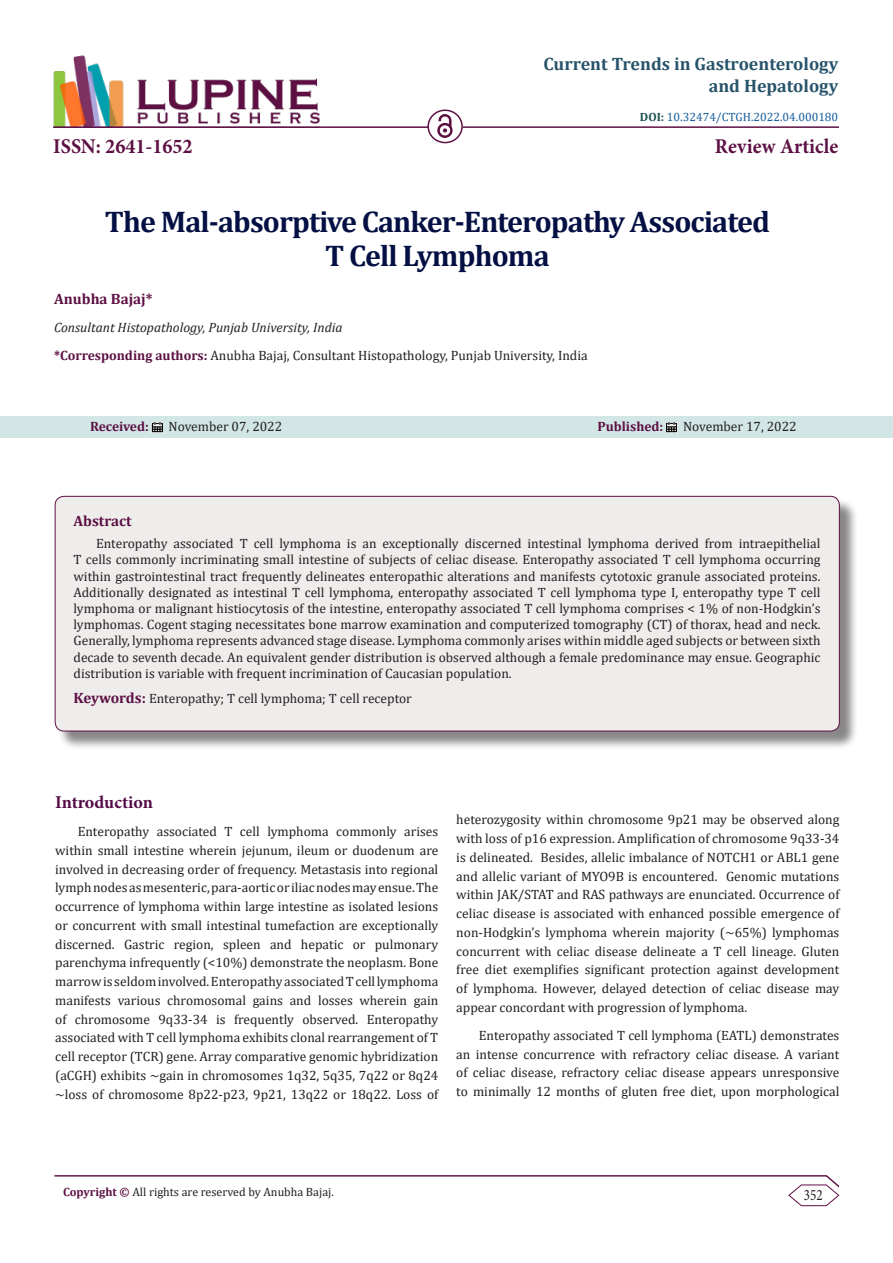
<style>
.page{position:relative;width:893px;height:1263px;background:#fff}
.page>*{position:absolute;margin:0;border:0;box-sizing:border-box;transform-origin:0 0}
.t1{font:700 30px "Cambria";letter-spacing:-.03em;color:#041043}
.t2{font:700 21px "Minion Pro";color:#5c1043;scale:.96 1}
.t3{font:700 18px/21.6px "Cambria";color:#27536a;text-align:right}
.t4{font:700 18px "Minion Pro";letter-spacing:-.005em;color:#540a46}
.t5{font:15.75px "Minion Pro";color:#231f20;scale:.83 1}
.t6{font:700 15px "Cambria";color:#5c1043}
.t7{font:13.5px/18.8px "Cambria";color:#231f20;text-align:justify}
.t8{font:italic 13.5px "Cambria";color:#231f20}
.t9{font:700 13.5px "Cambria";color:#5c1043}
.t10{font:12px "Cambria";color:#231f20}
.t11{font:12px "Cambria";color:#175d9e}
.s1{font-weight:700;color:#1e5050}
.s2{font-weight:700;color:#5c1043}
.s3{font-weight:700;font-size:15px;color:#5c1043}
</style>
<div class="page">
<hr style="left:54px;top:1175px;width:773px;height:1px;background:#5c1043">
<svg style="left:788px;top:1175px;width:52px;height:31px"></svg>
<div style="left:0;top:416px;width:893px;height:22px;background:#d2e6e6"></div>
<svg style="left:152px;top:422px;width:11px;height:10px"></svg>
<svg style="left:666px;top:422px;width:11px;height:10px"></svg>
<img style="left:53px;top:55px;width:267px;height:71px">
<hr style="left:53px;top:126px;width:375px;height:2px;background:#5c1043">
<img style="left:438px;top:115px;width:15px;height:23px">
<div style="left:427px;top:109px;width:36px;height:34px;border:2px solid #5c1043;border-radius:50%"></div>
<hr style="left:463px;top:126px;width:376px;height:2px;background:#5c1043">
<div style="left:57px;top:498px;width:801px;height:252px;background:#231f20;opacity:.54"></div>
<div style="left:55px;top:496px;width:784px;height:235px;background:#efedec;border-radius:9px"></div>
<div style="left:55px;top:496px;width:785px;height:235px;border:1px solid #5c1043;border-radius:9px"></div>
<p class="t3" style="left:543px;top:53px;width:296px">Current Trends in Gastroenterology and Hepatology</p>
<p class="t2" style="left:53px;top:131px;width:147px">ISSN: 2641-1652</p>
<p class="t11" style="left:640px;top:110px;width:200px"><span class="s1">DOI:</span> 10.32474/CTGH.2022.04.000180</p>
<p class="t2" style="left:715px;top:131px;width:130px">Review Article</p>
<p class="t1" style="left:105px;top:200px;width:666px">The Mal-absorptive Canker-Enteropathy Associated</p>
<p class="t1" style="left:325px;top:235px;width:226px">T Cell Lymphoma</p>
<p class="t6" style="left:54px;top:288px;width:100px">Anubha Bajaj*</p>
<p class="t8" style="left:54px;top:318px;width:290px">Consultant Histopathology, Punjab University, India</p>
<p class="t7" style="left:54px;top:346px;width:535px"><span class="s2">*Corresponding authors:</span> Anubha Bajaj, Consultant Histopathology, Punjab University, India</p>
<p class="t9" style="left:90px;top:417px;width:60px">Received:</p>
<p class="t7" style="left:169px;top:417px;width:115px">November 07, 2022</p>
<p class="t9" style="left:597px;top:417px;width:67px">Published:</p>
<p class="t7" style="left:683px;top:417px;width:115px">November 17, 2022</p>
<p class="t6" style="left:74px;top:510px;width:60px">Abstract</p>
<p class="t7" style="left:74px;top:535px;width:749px;line-height:16.2px;text-indent:22px">Enteropathy associated T cell lymphoma is an exceptionally discerned intestinal lymphoma derived from intraepithelial T cells commonly incriminating small intestine of subjects of celiac disease. Enteropathy associated T cell lymphoma occurring within gastrointestinal tract frequently delineates enteropathic alterations and manifests cytotoxic granule associated proteins.<br>Additionally designated as intestinal T cell lymphoma, enteropathy associated T cell lymphoma type I, enteropathy type T cell lymphoma or malignant histiocytosis of the intestine, enteropathy associated T cell lymphoma comprises &lt; 1% of non-Hodgkin’s lymphomas. Cogent staging necessitates bone marrow examination and computerized tomography (CT) of thorax, head and neck.<br>Generally, lymphoma represents advanced stage disease. Lymphoma commonly arises within middle aged subjects or between sixth decade to seventh decade. An equivalent gender distribution is observed although a female predominance may ensue. Geographic distribution is variable with frequent incrimination of Caucasian population.</p>
<p class="t7" style="left:74px;top:688px;width:340px"><span class="s3">Keywords:</span> Enteropathy; T cell lymphoma; T cell receptor</p>
<p class="t4" style="left:55px;top:790px;width:99px">Introduction</p>
<p class="t7" style="left:55px;top:822px;width:385px;text-indent:22px">Enteropathy associated T cell lymphoma commonly arises within small intestine wherein jejunum, ileum or duodenum are involved in decreasing order of frequency. Metastasis into regional lymph nodes as mesenteric, para-aortic or iliac nodes may ensue. The occurrence of lymphoma within large intestine as isolated lesions or concurrent with small intestinal tumefaction are exceptionally discerned. Gastric region, spleen and hepatic or pulmonary parenchyma infrequently (&lt;10%) demonstrate the neoplasm. Bone marrow is seldom involved. Enteropathy associated T cell lymphoma manifests various chromosomal gains and losses wherein gain of chromosome 9q33-34 is frequently observed. Enteropathy associated with T cell lymphoma exhibits clonal rearrangement of T cell receptor (TCR) gene. Array comparative genomic hybridization (aCGH) exhibits ~gain in chromosomes 1q32, 5q35, 7q22 or 8q24 ~loss of chromosome 8p22-p23, 9p21, 13q22 or 18q22. Loss of</p>
<p class="t7" style="left:456px;top:810px;width:385px">heterozygosity within chromosome 9p21 may be observed along with loss of p16 expression. Amplification of chromosome 9q33-34 is delineated. Besides, allelic imbalance of NOTCH1 or ABL1 gene and allelic variant of MYO9B is encountered. Genomic mutations within JAK/STAT and RAS pathways are enunciated. Occurrence of celiac disease is associated with enhanced possible emergence of non-Hodgkin’s lymphoma wherein majority (~65%) lymphomas concurrent with celiac disease delineate a T cell lineage. Gluten free diet exemplifies significant protection against development of lymphoma. However, delayed detection of celiac disease may appear concordant with progression of lymphoma.</p>
<p class="t7" style="left:456px;top:1026px;width:385px;text-indent:22px">Enteropathy associated T cell lymphoma (EATL) demonstrates an intense concurrence with refractory celiac disease. A variant of celiac disease, refractory celiac disease appears unresponsive to minimally 12 months of gluten free diet, upon morphological</p>
<p class="t10" style="left:63px;top:1185px;width:272px"><span class="s2">Copyright ©</span> All rights are reserved by Anubha Bajaj.</p>
<p class="t5" style="left:804px;top:1184px;width:24px">352</p>
</div>
